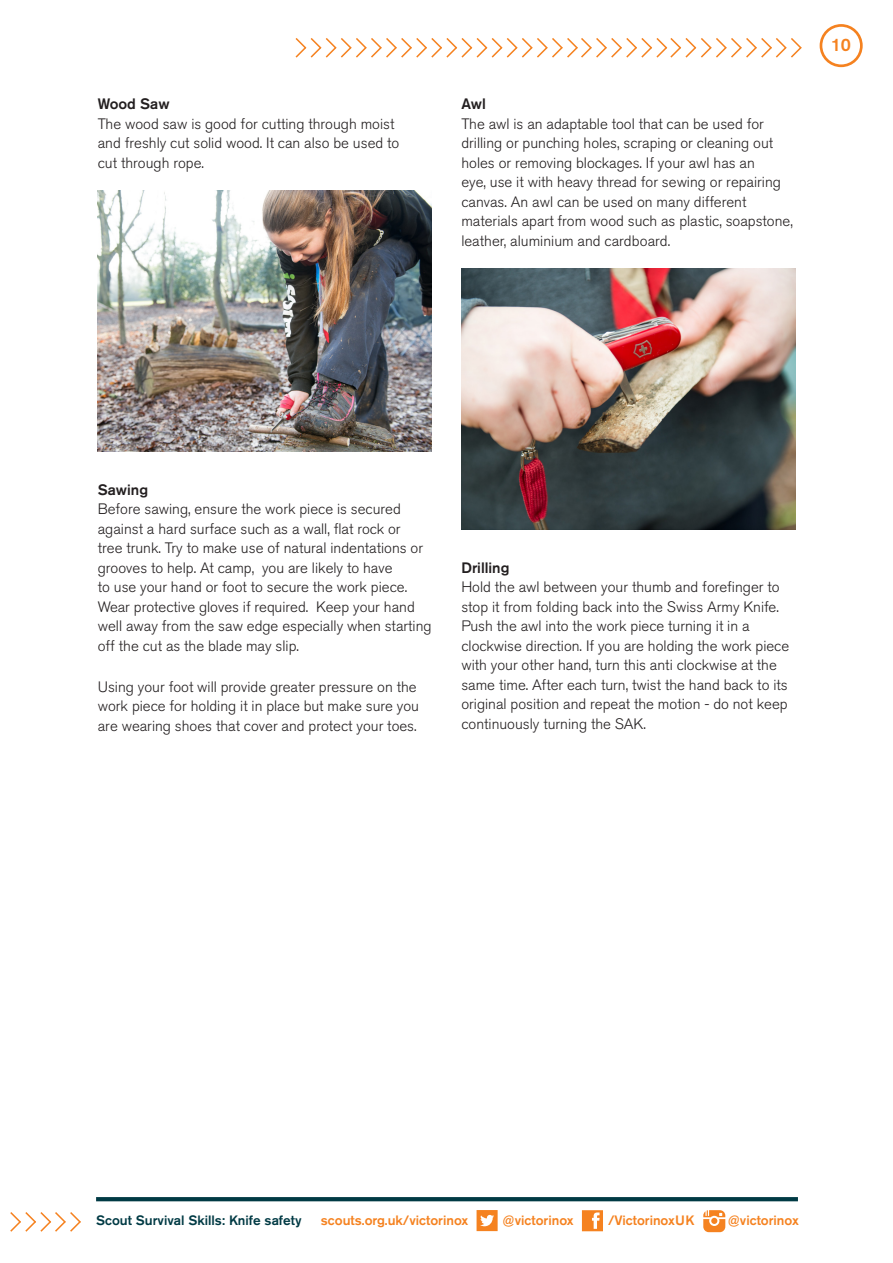
<style>
.page{position:relative;width:893px;height:1263px;background:#fff}
.page>*{position:absolute;margin:0;border:0;box-sizing:border-box;transform-origin:0 0}
.t1{font:500 18px "Akzidenz Grotesk BE";color:#f58220}
.Main_body{font:300 15px/19.5px "Akzidenz Grotesk BE";color:#231f20}
.Main_body-2{font:500 15px "Akzidenz Grotesk BE";color:#231f20}
.t2{font:500 13.5px "Akzidenz Grotesk BE";color:#f58220}
.t3{font:500 13.5px "Akzidenz Grotesk BE";color:#003a44}
</style>
<div class="page">
<div style="left:820px;top:24px;width:43px;height:43px;border:3px solid #f58220;border-radius:50%"></div>
<svg style="left:10px;top:1212px;width:71px;height:20px"></svg>
<svg style="left:96px;top:1197px;width:702px;height:4px;fill:#003a44"></svg>
<svg style="left:477px;top:1210px;width:21px;height:21px"></svg>
<svg style="left:582px;top:1210px;width:21px;height:21px"></svg>
<svg style="left:703px;top:1210px;width:22px;height:22px"></svg>
<img style="left:461px;top:269px;width:334px;height:261px">
<svg style="left:295px;top:38px;width:507px;height:20px"></svg>
<img style="left:98px;top:191px;width:334px;height:261px">
<p class="Main_body-2" style="left:98px;top:95px;width:73px">Wood Saw</p>
<p class="Main_body" style="left:98px;top:114px;width:298px">The wood saw is good for cutting through moist</p>
<p class="Main_body" style="left:98px;top:134px;width:303px">and freshly cut solid wood. It can also be used to</p>
<p class="Main_body" style="left:98px;top:153px;width:108px">cut through rope.</p>
<p class="Main_body-2" style="left:461px;top:95px;width:26px">Awl</p>
<p class="Main_body" style="left:461px;top:114px;width:333px">The awl is an adaptable tool that can be used for drilling or punching holes, scraping or cleaning out holes or removing blockages. If your awl has an<br>eye, use it with heavy thread for sewing or repairing canvas. An awl can be used on many different materials apart from wood such as plastic, soapstone, leather, aluminium and cardboard.</p>
<p class="t1" style="left:831px;top:34px;width:21px">10</p>
<p class="Main_body-2" style="left:98px;top:480px;width:52px">Sawing</p>
<p class="Main_body" style="left:98px;top:499px;width:327px">Before sawing, ensure the work piece is secured against a hard surface such as a wall, flat rock or tree trunk. Try to make use of natural indentations or grooves to help. At camp, you are likely to have</p>
<p class="Main_body" style="left:98px;top:577px;width:311px">to use your hand or foot to secure the work piece.</p>
<p class="Main_body" style="left:98px;top:597px;width:335px">Wear protective gloves if required. Keep your hand well away from the saw edge especially when starting off the cut as the blade may slip.</p>
<p class="Main_body" style="left:98px;top:677px;width:323px">Using your foot will provide greater pressure on the work piece for holding it in place but make sure you are wearing shoes that cover and protect your toes.</p>
<p class="Main_body-2" style="left:461px;top:558px;width:50px">Drilling</p>
<p class="Main_body" style="left:461px;top:577px;width:329px">Hold the awl between your thumb and forefinger to stop it from folding back into the Swiss Army Knife.<br>Push the awl into the work piece turning it in a clockwise direction. If you are holding the work piece with your other hand, turn this anti clockwise at the same time. After each turn, twist the hand back to its original position and repeat the motion - do not keep continuously turning the SAK.</p>
<p class="t3" style="left:96px;top:1212px;width:207px">Scout Survival Skills: Knife safety</p>
<p class="t2" style="left:321px;top:1212px;width:149px">scouts.org.uk/victorinox</p>
<p class="t2" style="left:503px;top:1212px;width:73px">@victorinox</p>
<p class="t2" style="left:608px;top:1212px;width:88px">/VictorinoxUK</p>
<p class="t2" style="left:728px;top:1212px;width:73px">@victorinox</p>
</div>
